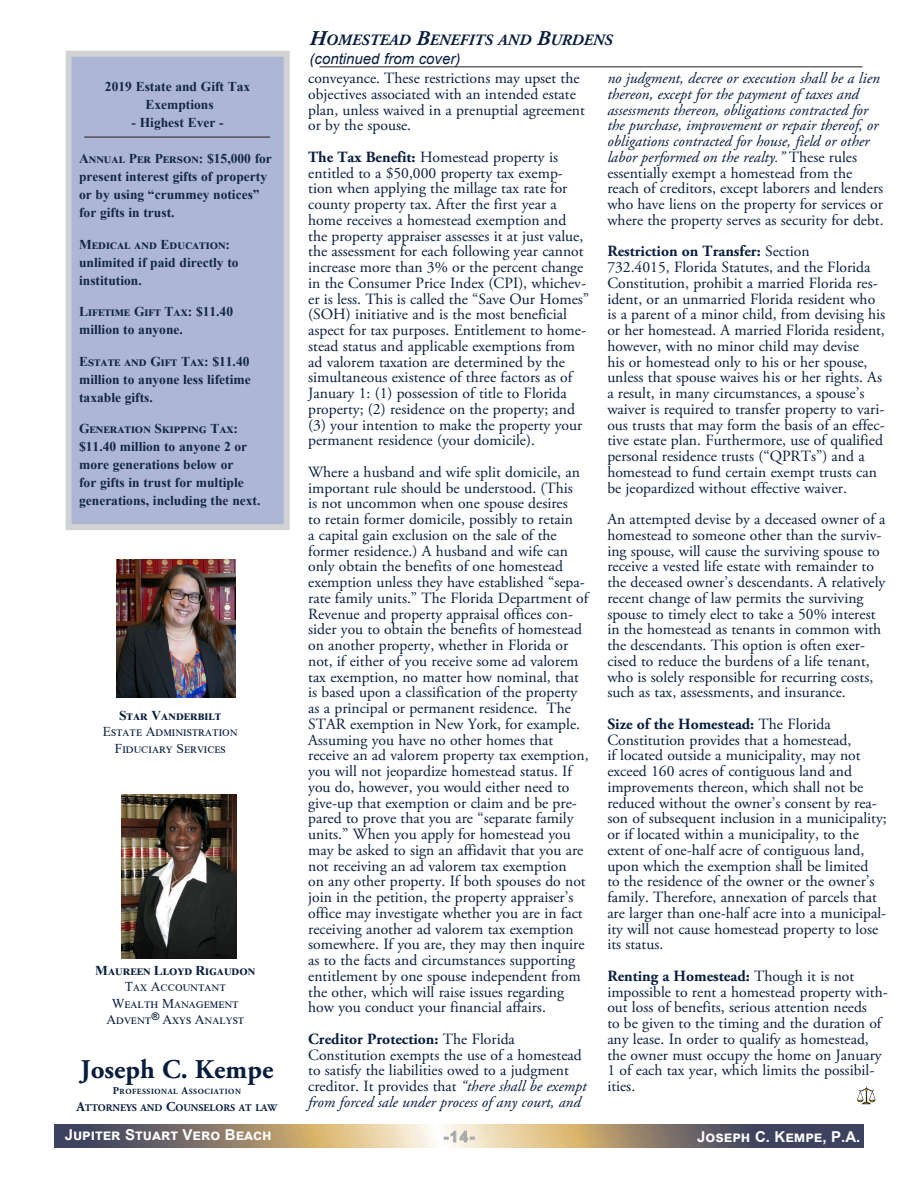
<style>
.page{position:relative;width:918px;height:1188px;background:#fff}
.page>*{position:absolute;margin:0;border:0;box-sizing:border-box;transform-origin:0 0}
.t1{font:700 27px "Adobe Garamond Pro";color:#081d3e}
.t2{font:italic 700 15.75px "Adobe Garamond Pro";color:#081d3e}
.t3{font:15.6px/15.8px "Adobe Garamond Pro";color:#081d3e}
.t4{font:15.6px/15.8px "Adobe Garamond Pro";letter-spacing:-.02em;color:#081d3e}
.t5{font:italic 15.6px/15.8px "Adobe Garamond Pro";color:#081d3e}
.t6{font:700 15px "Arial";color:#fff}
.t7{font:italic 15px "Arial";color:#081d3e}
.t8{font:700 15px "Arial";color:#a8a9ad}
.t9{font:700 13.5px/18px "Times New Roman";color:#142545}
.t10{font:13.5px "Times New Roman";letter-spacing:.01em;color:#081d3e}
.t11{font:700 13.5px "Times New Roman";letter-spacing:.025em;color:#081d3e}
.t12{font:13.5px "Times New Roman";letter-spacing:.075em;color:#081d3e}
.t13{font:13.5px "Times New Roman";letter-spacing:.035em;color:#081d3e}
.t14{font:700 10.2px "Adobe Garamond Pro";color:#081d3e}
.t15{font:700 7.8px "Adobe Garamond Pro";letter-spacing:.065em;color:#081d3e}
.s1{font-size:10.5px}
.s2{font-size:13.5px}
.s3{font-size:21px}
.s4{font-weight:700}
.s5{font-style:italic}
.s6{font-style:normal}
</style>
<div class="page">
<svg style="left:54px;top:1125px;width:810px;height:23px;background:#978a7b"></svg>
<svg style="left:444px;top:1130px;width:31px;height:13px"></svg>
<div style="left:69px;top:54px;width:218px;height:473px;background:#adb6d5"></div>
<div style="left:66px;top:51px;width:224px;height:479px;border:6px solid #d1d2d4"></div>
<img style="left:121px;top:795px;width:116px;height:164px">
<hr style="left:319px;top:67px;width:543px;height:1px;background:#231f20">
<img style="left:858px;top:1087px;width:18px;height:18px">
<hr style="left:84px;top:137px;width:186px;height:1px;background:#231f20">
<img style="left:116px;top:559px;width:119px;height:139px">
<p class="t9" style="left:105px;top:77px;width:147px">2019 Estate and Gift Tax</p>
<p class="t9" style="left:145px;top:95px;width:70px">Exemptions</p>
<p class="t9" style="left:132px;top:113px;width:94px">- Highest Ever -</p>
<p class="t9" style="left:79px;top:149px;width:194px">Annual Per Person: $15,000 for present interest gifts of property or by using “crummey notices” for gifts in trust.</p>
<p class="t9" style="left:79px;top:235px;width:161px">Medical and Education: unlimited if paid directly to institution.</p>
<p class="t9" style="left:79px;top:302px;width:156px">Lifetime Gift Tax: $11.40 million to anyone.</p>
<p class="t9" style="left:79px;top:352px;width:173px;text-align:justify">Estate and Gift Tax: $11.40 million to anyone less lifetime taxable gifts.</p>
<p class="t9" style="left:79px;top:419px;width:183px">Generation Skipping Tax: $11.40 million to anyone 2 or more generations below or<br>for gifts in trust for multiple generations, including the next.</p>
<p class="t11" style="left:119px;top:706px;width:104px">Star Vanderbilt</p>
<p class="t12" style="left:103px;top:722px;width:135px">Estate Administration</p>
<p class="t10" style="left:115px;top:739px;width:112px">Fiduciary Services</p>
<p class="t11" style="left:95px;top:961px;width:162px">Maureen Lloyd Rigaudon</p>
<p class="t12" style="left:125px;top:977px;width:103px">Tax Accountant</p>
<p class="t13" style="left:112px;top:994px;width:128px">Wealth Management</p>
<p class="t10" style="left:107px;top:1010px;width:139px">Advent<sup>®</sup> Axys Analyst</p>
<p class="t1" style="left:80px;top:1054px;width:194px">Joseph C. Kempe</p>
<p class="t15" style="left:113px;top:1087px;width:130px"><span class="s1">P</span>ROFESSIONAL <span class="s1">A</span>SSOCIATION</p>
<p class="t14" style="left:76px;top:1101px;width:202px"><span class="s2">A</span>TTORNEYS AND <span class="s2">C</span>OUNSELORS AT LAW</p>
<p class="t2" style="left:310px;top:31px;width:305px"><span class="s3">H</span>OMESTEAD <span class="s3">B</span>ENEFITS AND <span class="s3">B</span>URDENS</p>
<p class="t7" style="left:310px;top:49px;width:152px">(continued from cover)</p>
<p class="t3" style="left:308px;top:71px;width:278px">conveyance. These restrictions may upset the objectives associated with an intended estate plan, unless waived in a prenuptial agreement or by the spouse.</p>
<p class="t3" style="left:308px;top:149px;width:283px"><span class="s4">The Tax Benefit:</span> Homestead property is entitled to a $50,000 property tax exemp&shy;tion when applying the millage tax rate for county property tax. After the first year a home receives a homestead exemption and<br>the property appraiser assesses it at just value, the assessment for each following year cannot increase more than 3% or the percent change in the Consumer Price Index (CPI), whichev&shy;er is less. This is called the “Save Our Homes” (SOH) initiative and is the most beneficial aspect for tax purposes. Entitlement to home&shy;stead status and applicable exemptions from ad valorem taxation are determined by the simultaneous existence of three factors as of January 1: (1) possession of title to Florida property; (2) residence on the property; and (3) your intention to make the property your permanent residence (your domicile).</p>
<p class="t3" style="left:308px;top:464px;width:283px">Where a husband and wife split domicile, an important rule should be understood. (This<br>is not uncommon when one spouse desires<br>to retain former domicile, possibly to retain<br>a capital gain exclusion on the sale of the former residence.) A husband and wife can only obtain the benefits of one homestead exemption unless they have established “sepa&shy;rate family units.” The Florida Department of Revenue and property appraisal offices con&shy;sider you to obtain the benefits of homestead on another property, whether in Florida or not, if either of you receive some ad valorem tax exemption, no matter how nominal, that is based upon a classification of the property as a principal or permanent residence. The STAR exemption in New York, for example.<br>Assuming you have no other homes that receive an ad valorem property tax exemption, you will not jeopardize homestead status. If you do, however, you would either need to give-up that exemption or claim and be pre&shy;pared to prove that you are “separate family units.” When you apply for homestead you may be asked to sign an affidavit that you are not receiving an ad valorem tax exemption<br>on any other property. If both spouses do not join in the petition, the property appraiser’s office may investigate whether you are in fact receiving another ad valorem tax exemption somewhere. If you are, they may then inquire as to the facts and circumstances supporting entitlement by one spouse independent from the other, which will raise issues regarding how you conduct your financial affairs.</p>
<p class="t3" style="left:308px;top:1031px;width:280px"><span class="s4">Creditor Protection:</span> The Florida Constitution exempts the use of a homestead to satisfy the liabilities owed to a judgment creditor. It provides that <span class="s5">“there shall be exempt from forced sale under process of any court, and</span></p>
<p class="t5" style="left:607px;top:71px;width:278px">no judgment, decree or execution shall be a lien thereon, except for the payment of taxes and assessments thereon, obligations contracted for the purchase, improvement or repair thereof, or obligations contracted for house, field or other labor performed on the realty.” <span class="s6">These rules essentially exempt a homestead from the reach of creditors, except laborers and lenders who have liens on the property for services or where the property serves as security for debt.</span></p>
<p class="t3" style="left:607px;top:244px;width:279px"><span class="s4">Restriction on Transfer:</span> Section<br>732.4015, Florida Statutes, and the Florida Constitution, prohibit a married Florida res&shy;ident, or an unmarried Florida resident who is a parent of a minor child, from devising his or her homestead. A married Florida resident, however, with no minor child may devise<br>his or homestead only to his or her spouse, unless that spouse waives his or her rights. As a result, in many circumstances, a spouse’s waiver is required to transfer property to vari&shy;ous trusts that may form the basis of an effec&shy;tive estate plan. Furthermore, use of qualified personal residence trusts (“QPRTs”) and a homestead to fund certain exempt trusts can be jeopardized without effective waiver.</p>
<p class="t4" style="left:607px;top:512px;width:280px">An attempted devise by a deceased owner of a homestead to someone other than the surviv&shy;ing spouse, will cause the surviving spouse to receive a vested life estate with remainder to the deceased owner’s descendants. A relatively recent change of law permits the surviving spouse to timely elect to take a 50% interest in the homestead as tenants in common with the descendants. This option is often exer&shy;cised to reduce the burdens of a life tenant, who is solely responsible for recurring costs, such as tax, assessments, and insurance.</p>
<p class="t3" style="left:607px;top:716px;width:281px"><span class="s4">Size of the Homestead:</span> The Florida Constitution provides that a homestead,<br>if located outside a municipality, may not exceed 160 acres of contiguous land and improvements thereon, which shall not be reduced without the owner’s consent by rea&shy;son of subsequent inclusion in a municipality; or if located within a municipality, to the extent of one-half acre of contiguous land, upon which the exemption shall be limited<br>to the residence of the owner or the owner’s family. Therefore, annexation of parcels that are larger than one-half acre into a municipal&shy;ity will not cause homestead property to lose its status.</p>
<p class="t3" style="left:607px;top:968px;width:282px"><span class="s4">Renting a Homestead:</span> Though it is not impossible to rent a homestead property with&shy;out loss of benefits, serious attention needs<br>to be given to the timing and the duration of any lease. In order to qualify as homestead, the owner must occupy the home on January 1 of each tax year, which limits the possibil&shy;ities.</p>
<p class="t6" style="left:65px;top:1124px;width:209px">Jupiter Stuart Vero Beach</p>
<p class="t8" style="left:443px;top:1126px;width:33px">-14-</p>
<p class="t6" style="left:697px;top:1126px;width:165px">Joseph C. Kempe, P.A.</p>
</div>
